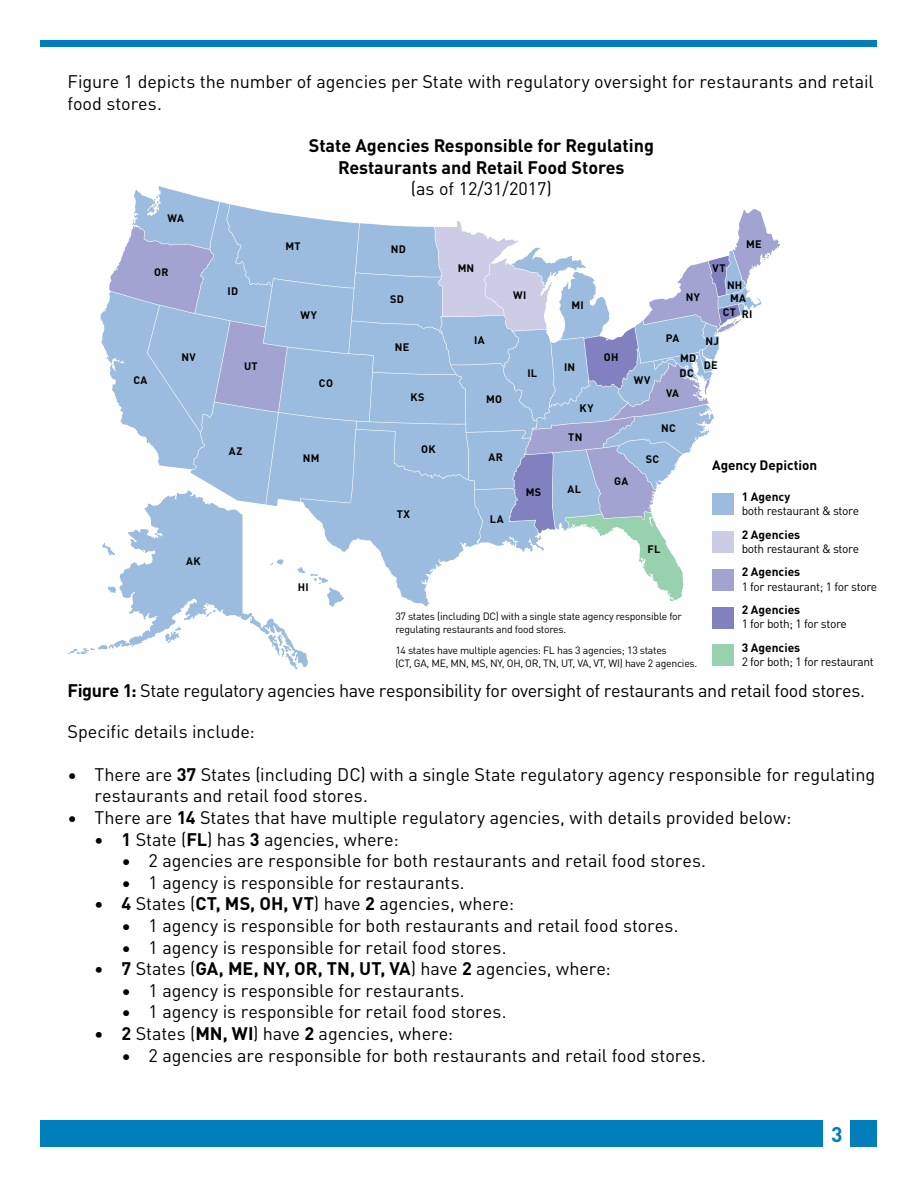
<style>
.page{position:relative;width:918px;height:1188px;background:#fff}
.page>*{position:absolute;margin:0;border:0;box-sizing:border-box;transform-origin:0 0}
.t1{font:700 21px "DIN Pro";color:#007dbb}
.t2{font:18px/21.6px "DIN Pro";letter-spacing:-.005em;color:#000}
.t3{font:18px "DIN Pro";letter-spacing:-.025em;color:#000}
.t4{font:700 18px/21.6px "DIN Pro";color:#000;text-align:center}
.t5{font:700 13.5px "DIN Pro";color:#000}
.t6{font:12px/14.4px "DIN Pro";letter-spacing:-.025em;color:#000}
.t7{font:700 10.8px/14.7px "DIN Pro";letter-spacing:.025em;color:#000}
.t8{font:10.5px/12.6px "DIN Pro";letter-spacing:-.025em;color:#000}
.s1{font-weight:400}
.s2{font-weight:700}
</style>
<div class="page">
<svg style="left:68px;top:186px;width:712px;height:484px"></svg>
<div style="left:712px;top:494px;width:22px;height:21px;background:#9bbcde"></div>
<div style="left:712px;top:531px;width:22px;height:22px;background:#cdcce7"></div>
<div style="left:712px;top:569px;width:22px;height:22px;background:#a3a3d1"></div>
<div style="left:712px;top:607px;width:22px;height:21px;background:#8081be"></div>
<div style="left:712px;top:645px;width:22px;height:21px;background:#97d1ad"></div>
<div style="left:850px;top:1120px;width:28px;height:28px;background:#007dbb"></div>
<div style="left:40px;top:1120px;width:784px;height:28px;background:#007dbb"></div>
<div style="left:40px;top:40px;width:838px;height:7px;background:#007dbb"></div>
<p class="t2" style="left:68px;top:70px;width:808px">Figure 1 depicts the number of agencies per State with regulatory oversight for restaurants and retail food stores.</p>
<p class="t7" style="left:168px;top:210px;width:18px">WA</p>
<p class="t7" style="left:154px;top:264px;width:16px">OR</p>
<p class="t7" style="left:133px;top:372px;width:15px">CA</p>
<p class="t7" style="left:182px;top:349px;width:16px">NV</p>
<p class="t7" style="left:228px;top:283px;width:12px">ID</p>
<p class="t7" style="left:244px;top:358px;width:15px">UT</p>
<p class="t7" style="left:229px;top:443px;width:15px">AZ</p>
<p class="t7" style="left:186px;top:553px;width:16px">AK</p>
<p class="t4" style="left:309px;top:134px;width:347px">State Agencies Responsible for Regulating<br>Restaurants and Retail Food Stores<br><span class="s1">(as of 12/31/2017)</span></p>
<p class="t7" style="left:286px;top:238px;width:17px">MT</p>
<p class="t7" style="left:391px;top:241px;width:16px">ND</p>
<p class="t7" style="left:746px;top:236px;width:17px">ME</p>
<p class="t7" style="left:458px;top:260px;width:18px">MN</p>
<p class="t7" style="left:712px;top:261px;width:15px">VT</p>
<p class="t7" style="left:300px;top:307px;width:18px">WY</p>
<p class="t7" style="left:390px;top:291px;width:15px">SD</p>
<p class="t7" style="left:513px;top:287px;width:15px">WI</p>
<p class="t7" style="left:572px;top:297px;width:14px">MI</p>
<p class="t7" style="left:686px;top:289px;width:16px">NY</p>
<p class="t7" style="left:727px;top:277px;width:17px">NH</p>
<p class="t7" style="left:723px;top:304px;width:15px">CT</p>
<p class="t7" style="left:730px;top:291px;width:18px">MA</p>
<p class="t7" style="left:742px;top:306px;width:12px">RI</p>
<p class="t7" style="left:395px;top:339px;width:16px">NE</p>
<p class="t7" style="left:474px;top:332px;width:12px">IA</p>
<p class="t7" style="left:666px;top:330px;width:15px">PA</p>
<p class="t7" style="left:705px;top:333px;width:15px">NJ</p>
<p class="t7" style="left:319px;top:376px;width:15px">CO</p>
<p class="t7" style="left:411px;top:389px;width:16px">KS</p>
<p class="t7" style="left:486px;top:391px;width:17px">MO</p>
<p class="t7" style="left:527px;top:365px;width:11px">IL</p>
<p class="t7" style="left:564px;top:359px;width:13px">IN</p>
<p class="t7" style="left:604px;top:349px;width:16px">OH</p>
<p class="t7" style="left:580px;top:400px;width:16px">KY</p>
<p class="t7" style="left:634px;top:372px;width:18px">WV</p>
<p class="t7" style="left:680px;top:350px;width:18px">MD<br>DC</p>
<p class="t7" style="left:666px;top:385px;width:14px">VA</p>
<p class="t7" style="left:704px;top:357px;width:15px">DE</p>
<p class="t7" style="left:568px;top:429px;width:16px">TN</p>
<p class="t7" style="left:661px;top:420px;width:16px">NC</p>
<p class="t7" style="left:303px;top:451px;width:18px">NM</p>
<p class="t7" style="left:298px;top:580px;width:12px">HI</p>
<p class="t7" style="left:421px;top:441px;width:16px">OK</p>
<p class="t7" style="left:397px;top:506px;width:15px">TX</p>
<p class="t7" style="left:489px;top:450px;width:16px">AR</p>
<p class="t7" style="left:490px;top:511px;width:15px">LA</p>
<p class="t7" style="left:526px;top:484px;width:17px">MS</p>
<p class="t7" style="left:568px;top:482px;width:15px">AL</p>
<p class="t7" style="left:614px;top:473px;width:16px">GA</p>
<p class="t7" style="left:646px;top:451px;width:15px">SC</p>
<p class="t7" style="left:648px;top:541px;width:14px">FL</p>
<p class="t8" style="left:395px;top:609px;width:288px">37 states (including DC) with a single state agency responsible for regulating restaurants and food stores.</p>
<p class="t8" style="left:395px;top:643px;width:304px">14 states have multiple agencies: FL has 3 agencies; 13 states<br>(CT, GA, ME, MN, MS, NY, OH, OR, TN, UT, VA, VT, WI) have 2 agencies.</p>
<p class="t5" style="left:712px;top:455px;width:107px">Agency Depiction</p>
<p class="t6" style="left:742px;top:489px;width:119px"><span class="s2">1 Agency<br></span>both restaurant &amp; store</p>
<p class="t6" style="left:742px;top:526px;width:119px"><span class="s2">2 Agencies<br></span>both restaurant &amp; store</p>
<p class="t6" style="left:742px;top:564px;width:137px"><span class="s2">2 Agencies<br></span>1 for restaurant; 1 for store</p>
<p class="t6" style="left:742px;top:602px;width:107px"><span class="s2">2 Agencies<br></span>1 for both; 1 for store</p>
<p class="t6" style="left:742px;top:640px;width:134px"><span class="s2">3 Agencies<br></span>2 for both; 1 for restaurant</p>
<p class="t3" style="left:68px;top:677px;width:799px"><span class="s2">Figure 1:</span> State regulatory agencies have responsibility for oversight of restaurants and retail food stores.</p>
<p class="t2" style="left:68px;top:719px;width:189px">Specific details include:</p>
<p class="t2" style="left:94px;top:762px;width:782px;text-indent:-27px">• There are <span class="s2">37</span> States (including DC) with a single State regulatory agency responsible for regulating restaurants and retail food stores.</p>
<p class="t2" style="left:68px;top:805px;width:725px">• There are <span class="s2">14</span> States that have multiple regulatory agencies, with details provided below:</p>
<p class="t2" style="left:94px;top:827px;width:306px"><span class="s2">• 1</span> State (<span class="s2">FL</span>) has <span class="s2">3</span> agencies, where:</p>
<p class="t2" style="left:122px;top:849px;width:586px">• 2 agencies are responsible for both restaurants and retail food stores.</p>
<p class="t2" style="left:122px;top:870px;width:345px">• 1 agency is responsible for restaurants.</p>
<p class="t2" style="left:94px;top:892px;width:421px"><span class="s2">• 4</span> States (<span class="s2">CT, MS, OH, VT</span>) have <span class="s2">2</span> agencies, where:</p>
<p class="t2" style="left:122px;top:913px;width:559px">• 1 agency is responsible for both restaurants and retail food stores.</p>
<p class="t2" style="left:122px;top:935px;width:387px">• 1 agency is responsible for retail food stores.</p>
<p class="t2" style="left:94px;top:957px;width:518px"><span class="s2">• 7</span> States (<span class="s2">GA, ME, NY, OR, TN, UT, VA</span>) have <span class="s2">2</span> agencies, where:</p>
<p class="t2" style="left:122px;top:978px;width:345px">• 1 agency is responsible for restaurants.</p>
<p class="t2" style="left:122px;top:1000px;width:387px">• 1 agency is responsible for retail food stores.</p>
<p class="t2" style="left:94px;top:1021px;width:360px"><span class="s2">• 2</span> States (<span class="s2">MN, WI</span>) have <span class="s2">2</span> agencies, where:</p>
<p class="t2" style="left:122px;top:1043px;width:586px">• 2 agencies are responsible for both restaurants and retail food stores.</p>
<p class="t1" style="left:831px;top:1118px;width:13px">3</p>
</div>
